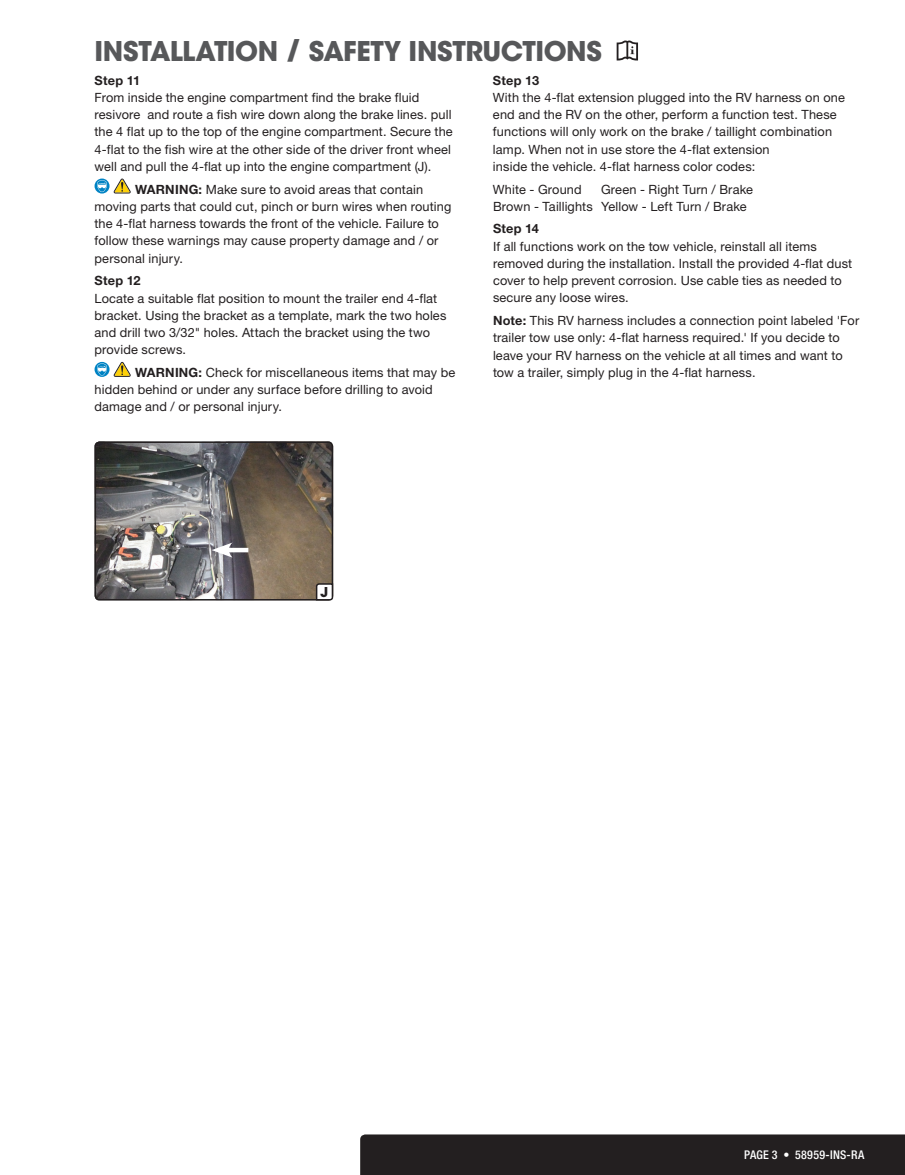
<style>
.page{position:relative;width:905px;height:1175px;background:#fff}
.page>*{position:absolute;margin:0;border:0;box-sizing:border-box;transform-origin:0 0}
.t1{font:700 27px "ITC Avant Garde Std";letter-spacing:-.015em;color:#57585a}
.t2{font:700 13.5px "ITC Avant Garde Std";color:#231f20}
.t3{font:12.75px/17.2px "Helvetica Neue LT Std";letter-spacing:.01em;color:#231f20}
.t4{font:700 12.75px "Helvetica Neue LT Std";letter-spacing:.02em;color:#231f20}
.t5{font:500 condensed 12px "Helvetica Neue LT Std";letter-spacing:.025em;color:#fff}
.s1{font-weight:700}
</style>
<div class="page">
<img style="left:97px;top:444px;width:233px;height:153px">
<div style="left:94px;top:441px;width:239px;height:159px;border:2px solid #231f20;border-radius:4px"></div>
<svg style="left:315px;top:582px;width:19px;height:19px"></svg>
<svg style="left:616px;top:41px;width:22px;height:19px"></svg>
<hr style="left:224px;top:548px;width:24px;height:4px;background:#fff">
<svg style="left:212px;top:542px;width:20px;height:15px"></svg>
<svg style="left:114px;top:178px;width:17px;height:15px"></svg>
<svg style="left:114px;top:362px;width:17px;height:15px"></svg>
<svg style="left:95px;top:178px;width:14px;height:15px"></svg>
<svg style="left:97px;top:180px;width:10px;height:12px"></svg>
<svg style="left:95px;top:362px;width:14px;height:15px"></svg>
<svg style="left:97px;top:363px;width:10px;height:12px"></svg>
<div style="left:360px;top:1134px;width:544px;height:40px;background:#231f20"></div>
<h1 class="t1" style="left:94px;top:33px;width:509px">INSTALLATION / SAFETY INSTRUCTIONS</h1>
<p class="t4" style="left:94px;top:72px;width:47px">Step 11</p>
<p class="t3" style="left:94px;top:89px;width:360px">From inside the engine compartment find the brake fluid resivore and route a fish wire down along the brake lines. pull the 4 flat up to the top of the engine compartment. Secure the 4-flat to the fish wire at the other side of the driver front wheel well and pull the 4-flat up into the engine compartment (J).</p>
<p class="t3" style="left:94px;top:180px;width:358px;text-indent:41px"><span class="s1">WARNING:</span> Make sure to avoid areas that contain moving parts that could cut, pinch or burn wires when routing the 4-flat harness towards the front of the vehicle. Failure to follow these warnings may cause property damage and / or personal injury.</p>
<p class="t4" style="left:94px;top:273px;width:48px">Step 12</p>
<p class="t3" style="left:94px;top:289px;width:353px">Locate a suitable flat position to mount the trailer end 4-flat bracket. Using the bracket as a template, mark the two holes and drill two 3/32" holes. Attach the bracket using the two provide screws.</p>
<p class="t3" style="left:94px;top:363px;width:362px;text-indent:41px"><span class="s1">WARNING:</span> Check for miscellaneous items that may be hidden behind or under any surface before drilling to avoid damage and / or personal injury.</p>
<p class="t4" style="left:493px;top:72px;width:48px">Step 13</p>
<p class="t3" style="left:493px;top:88px;width:353px">With the 4-flat extension plugged into the RV harness on one end and the RV on the other, perform a function test. These functions will only work on the brake / taillight combination lamp. When not in use store the 4-flat extension<br>inside the vehicle. 4-flat harness color codes:</p>
<p class="t3" style="left:493px;top:180px;width:90px">White - Ground</p>
<p class="t3" style="left:493px;top:180px;width:261px;text-indent:108px">Green - Right Turn / Brake<br>Brown - Taillights Yellow - Left Turn / Brake</p>
<p class="t4" style="left:493px;top:221px;width:47px">Step 14</p>
<p class="t3" style="left:493px;top:237px;width:361px">If all functions work on the tow vehicle, reinstall all items removed during the installation. Install the provided 4-flat dust cover to help prevent corrosion. Use cable ties as needed to secure any loose wires.</p>
<p class="t3" style="left:493px;top:312px;width:368px"><span class="s1">Note:</span> This RV harness includes a connection point labeled 'For trailer tow use only: 4-flat harness required.' If you decide to leave your RV harness on the vehicle at all times and want to tow a trailer, simply plug in the 4-flat harness.</p>
<p class="t2" style="left:320px;top:583px;width:9px">J</p>
<p class="t5" style="left:744px;top:1147px;width:122px">PAGE 3 • 58959-INS-RA</p>
</div>
